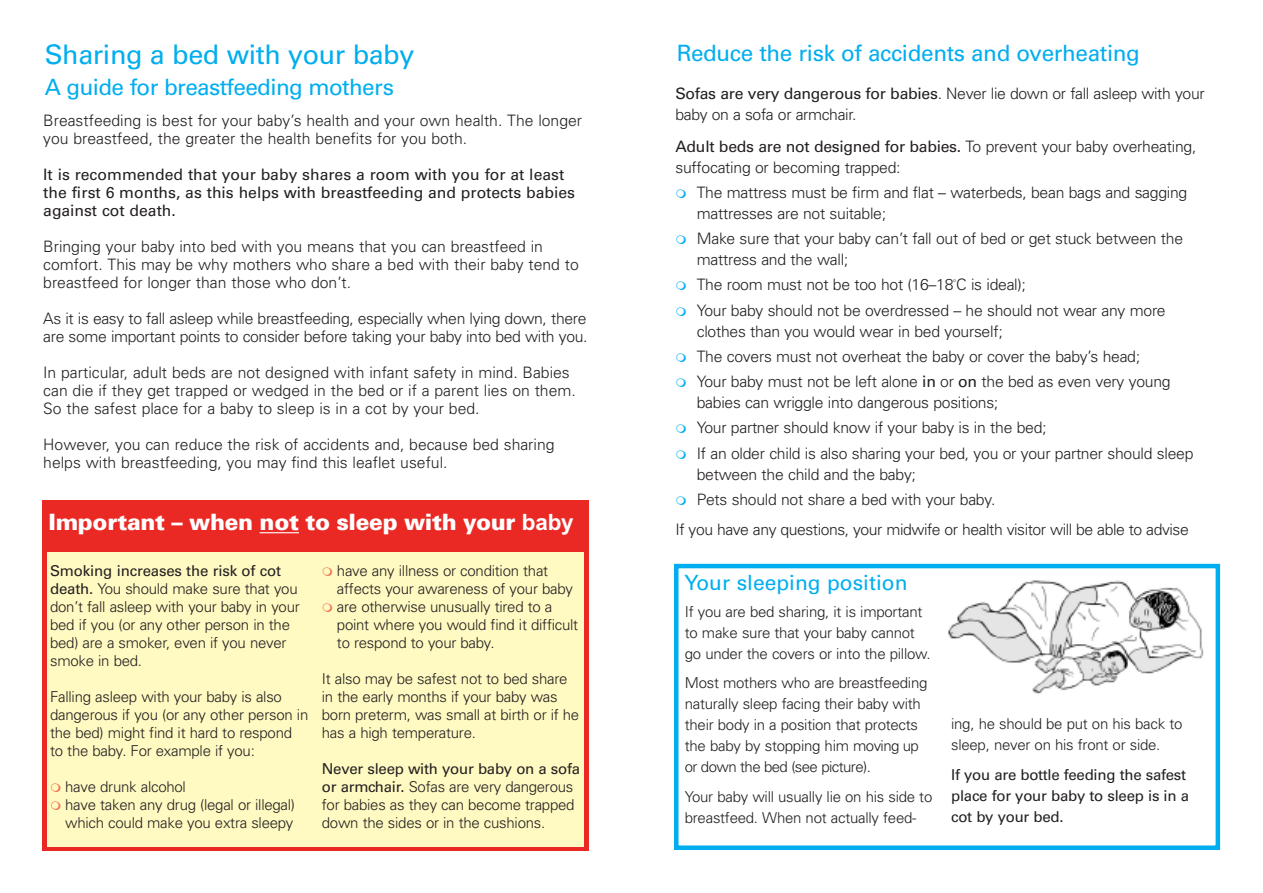
<style>
.page{position:relative;width:1263px;height:893px;background:#fff}
.page>*{position:absolute;margin:0;border:0;box-sizing:border-box;transform-origin:0 0}
.t1{font:27px "Univers";letter-spacing:-.015em;color:#00aeef}
.t2{font:22.5px "Univers";letter-spacing:-.015em;color:#00aeef}
.t3{font:900 22.5px "Univers";letter-spacing:-.015em;color:#fff}
.t4{font:21px "Univers";color:#00aeef}
.t5{font:300 15.75px/18px "Univers";letter-spacing:-.015em;color:#231f20}
.t6{font:15.75px/18px "Univers";color:#231f20}
.t7{font:300 15px/18px "Univers";letter-spacing:-.015em;color:#231f20}
.t8{font:15px/21px "Univers";letter-spacing:-.015em;color:#231f20}
.s1{font-family:"Arial";font-weight:700}
.s2{font-weight:400}
</style>
<div class="page">
<div style="left:674px;top:564px;width:546px;height:286px;border:4px solid #00aeef"></div>
<img style="left:948px;top:580px;width:256px;height:114px">
<div style="left:43px;top:500px;width:546px;height:350px;background:#ea2924"></div>
<hr style="left:260px;top:532px;width:39px;height:1px;background:#fff">
<div style="left:47px;top:552px;width:537px;height:294px;background:#fffac1"></div>
<h1 class="t1" style="left:45px;top:44px;width:371px">Sharing a bed with your baby</h1>
<h2 class="t2" style="left:45px;top:78px;width:351px">A guide for breastfeeding mothers</h2>
<p class="t5" style="left:43px;top:113px;width:540px">Breastfeeding is best for your baby’s health and your own health. The longer you breastfeed, the greater the health benefits for you both.</p>
<p class="t6" style="left:43px;top:167px;width:533px">It is recommended that your baby shares a room with you for at least the first 6 months, as this helps with breastfeeding and protects babies against cot death.</p>
<p class="t5" style="left:43px;top:239px;width:537px">Bringing your baby into bed with you means that you can breastfeed in comfort. This may be why mothers who share a bed with their baby tend to breastfeed for longer than those who don’t.</p>
<p class="t5" style="left:43px;top:311px;width:546px">As it is easy to fall asleep while breastfeeding, especially when lying down, there are some important points to consider before taking your baby into bed with you.</p>
<p class="t5" style="left:43px;top:365px;width:534px">In particular, adult beds are not designed with infant safety in mind. Babies can die if they get trapped or wedged in the bed or if a parent lies on them.<br>So the safest place for a baby to sleep is in a cot by your bed.</p>
<p class="t5" style="left:43px;top:437px;width:513px">However, you can reduce the risk of accidents and, because bed sharing helps with breastfeeding, you may find this leaflet useful.</p>
<h2 class="t3" style="left:49px;top:514px;width:527px">Important – when not to sleep with your <span class="s1">baby</span></h2>
<p class="t7" style="left:50px;top:563px;width:251px"><span class="s2">Smoking increases the risk of cot death.</span> You should make sure that you don’t fall asleep with your baby in your bed if you (or any other person in the bed) are a smoker, even if you never smoke in bed.</p>
<p class="t7" style="left:50px;top:689px;width:260px">Falling asleep with your baby is also dangerous if you (or any other person in the bed) might find it hard to respond to the baby. For example if you:</p>
<p class="t7" style="left:65px;top:779px;width:231px">have drunk alcohol<br>have taken any drug (legal or illegal) which could make you extra sleepy</p>
<p class="t7" style="left:337px;top:563px;width:243px">have any illness or condition that affects your awareness of your baby are otherwise unusually tired to a point where you would find it difficult to respond to your baby.</p>
<p class="t7" style="left:322px;top:671px;width:259px">It also may be safest not to bed share in the early months if your baby was born preterm, was small at birth or if he has a high temperature.</p>
<p class="t7" style="left:322px;top:761px;width:260px"><span class="s2">Never sleep with your baby on a sofa or armchair.</span> Sofas are very dangerous for babies as they can become trapped down the sides or in the cushions.</p>
<h2 class="t2" style="left:677px;top:45px;width:465px">Reduce the risk of accidents and overheating</h2>
<p class="t5" style="left:675px;top:84px;width:531px;line-height:21px"><span class="s2">Sofas are very dangerous for babies</span>. Never lie down or fall asleep with your baby on a sofa or armchair.</p>
<p class="t5" style="left:675px;top:137px;width:522px;line-height:21px"><span class="s2">Adult beds are not designed for babies.</span> To prevent your baby overheating, suffocating or becoming trapped:</p>
<p class="t5" style="left:697px;top:183px;width:492px;line-height:21px">The mattress must be firm and flat – waterbeds, bean bags and sagging mattresses are not suitable;</p>
<p class="t5" style="left:697px;top:229px;width:488px;line-height:21px">Make sure that your baby can’t fall out of bed or get stuck between the mattress and the wall;</p>
<p class="t5" style="left:697px;top:274px;width:470px;line-height:25.2px">The room must not be too hot (16–18<sup>°</sup>C is ideal);<br>Your baby should not be overdressed – he should not wear any more</p>
<p class="t5" style="left:697px;top:320px;width:475px;line-height:25.2px">clothes than you would wear in bed yourself;<br>The covers must not overheat the baby or cover the baby’s head;<br>Your baby must not be left alone <span class="s2">in</span> or <span class="s2">on</span> the bed as even very young</p>
<p class="t5" style="left:697px;top:391px;width:498px;line-height:25.2px">babies can wriggle into dangerous positions;<br>Your partner should know if your baby is in the bed;<br>If an older child is also sharing your bed, you or your partner should sleep</p>
<p class="t5" style="left:697px;top:463px;width:300px;line-height:25.2px">between the child and the baby;<br>Pets should not share a bed with your baby.</p>
<p class="t5" style="left:675px;top:521px;width:515px">If you have any questions, your midwife or health visitor will be able to advise</p>
<h3 class="t4" style="left:684px;top:574px;width:225px">Your sleeping position</h3>
<p class="t7" style="left:685px;top:602px;width:247px;line-height:21px">If you are bed sharing, it is important to make sure that your baby cannot go under the covers or into the pillow.</p>
<p class="t7" style="left:685px;top:674px;width:244px;line-height:21px">Most mothers who are breastfeeding naturally sleep facing their baby with their body in a position that protects the baby by stopping him moving up or down the bed (see picture).</p>
<p class="t7" style="left:685px;top:787px;width:249px;line-height:21px">Your baby will usually lie on his side to breastfeed. When not actually feed-</p>
<p class="t7" style="left:951px;top:715px;width:233px;line-height:21px">ing, he should be put on his back to sleep, never on his front or side.</p>
<p class="t8" style="left:951px;top:765px;width:239px">If you are bottle feeding the safest place for your baby to sleep is in a cot by your bed.</p>
</div>
